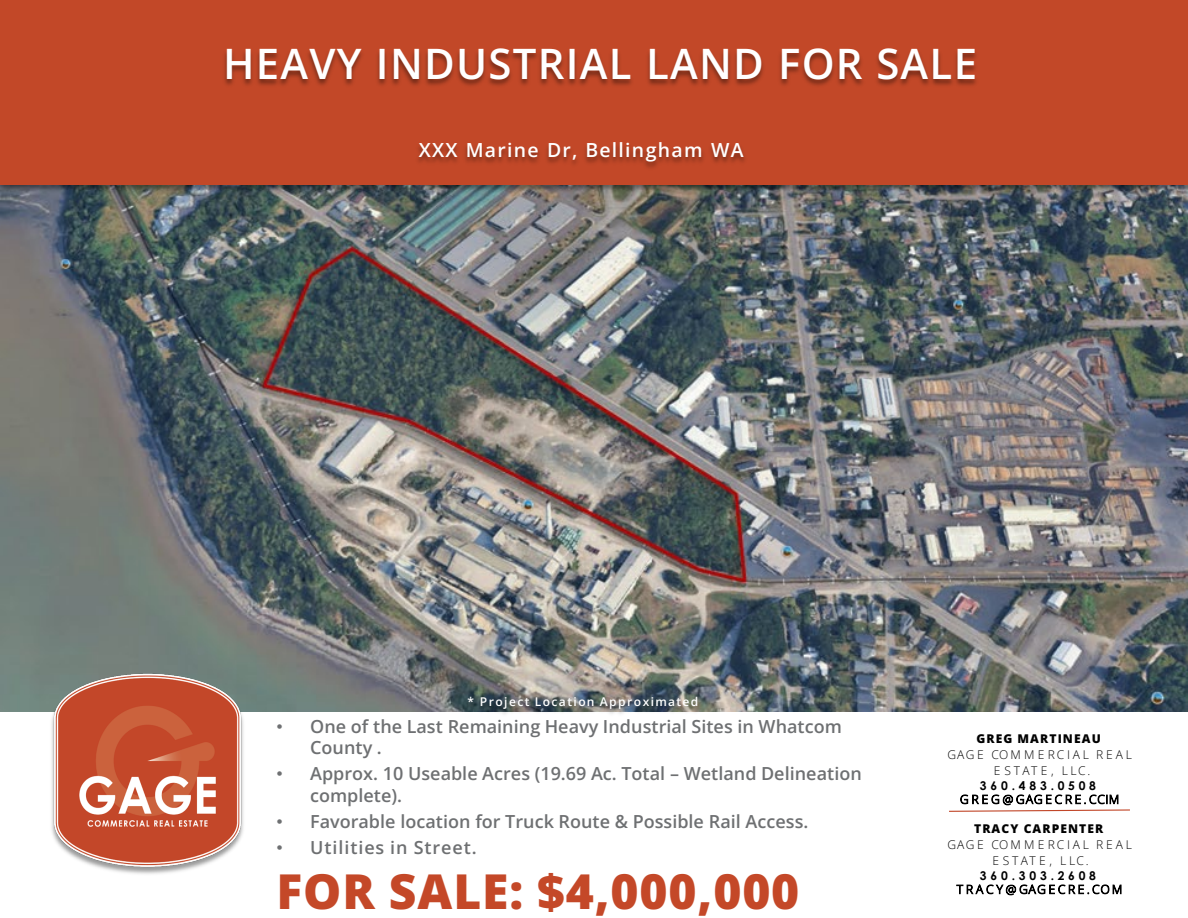
<style>
.page{position:relative;width:1188px;height:918px;background:#fff}
.page>*{position:absolute;margin:0;border:0;box-sizing:border-box;transform-origin:0 0}
.t1{font:800 48px "Open Sans";letter-spacing:.015em;color:#c44828}
.t2{font:600 42px "Open Sans";letter-spacing:.03em;color:#fff}
.t3{font:600 19.5px "Open Sans";letter-spacing:.065em;color:#fff}
.t4{font:600 18px/21.6px "Open Sans";color:#6e7072}
.t5{font:600 18px "Open Sans";letter-spacing:.05em;color:#6e7072}
.t6{font:300 12px/14.4px "Open Sans";letter-spacing:.22em;color:#000;text-align:center}
.t7{font:600 12px "Open Sans";letter-spacing:.115em;color:#fff}
.t8{font:800 12px "Open Sans";letter-spacing:.095em;color:#000}
.s1{font-family:"Arial";font-weight:400}
.s2{font-family:"Century Gothic";font-weight:700}
</style>
<div class="page">
<img style="left:0;top:194px;width:1188px;height:517px">
<img style="left:33px;top:664px;width:228px;height:48px">
<img style="left:39px;top:666px;width:216px;height:208px">
<img style="left:0;top:185px;width:1188px;height:9px">
<div style="left:0;top:0;width:1188px;height:185px;background:#c24828"></div>
<img style="left:224px;top:51px;width:752px;height:35px">
<img style="left:418px;top:145px;width:327px;height:23px">
<img style="left:454px;top:689px;width:259px;height:25px">
<svg style="left:949px;top:809px;width:181px;height:3px"></svg>
<h1 class="t2" style="left:223px;top:35px;width:755px">HEAVY INDUSTRIAL LAND FOR SALE</h1>
<p class="t3" style="left:419px;top:136px;width:326px">XXX Marine Dr, Bellingham WA</p>
<p class="t7" style="left:467px;top:693px;width:232px">* Project Location Approximated</p>
<p class="t4" style="left:310px;top:715px;width:533px;text-indent:-34px"><span class="s1">•</span> One of the Last Remaining Heavy Industrial Sites in Whatcom<br>County .</p>
<p class="t4" style="left:310px;top:763px;width:553px;text-indent:-34px"><span class="s1">•</span> Approx. 10 Useable Acres (19.69 Ac. Total – Wetland Delineation complete).</p>
<p class="t4" style="left:276px;top:810px;width:534px"><span class="s1">•</span> Favorable location for Truck Route &amp; Possible Rail Access.</p>
<p class="t5" style="left:276px;top:835px;width:202px"><span class="s1">•</span> Utilities in Street.</p>
<p class="t1" style="left:276px;top:855px;width:525px">FOR SALE: $4,000,000</p>
<p class="t8" style="left:976px;top:730px;width:126px">GREG MARTINEAU</p>
<p class="t6" style="left:948px;top:747px;width:186px">GAGE COMMERCIAL REAL</p>
<p class="t6" style="left:960px;top:763px;width:161px">ESTATE, LLC.<br><span class="s2">360.483.0508<br></span>GREG@GAGECRE.CCIM</p>
<p class="t8" style="left:974px;top:820px;width:131px">TRACY CARPENTER</p>
<p class="t6" style="left:948px;top:837px;width:186px">GAGE COMMERCIAL REAL</p>
<p class="t6" style="left:957px;top:853px;width:167px">ESTATE, LLC.<br><span class="s2">360.303.2608<br></span>TRACY@GAGECRE.COM</p>
</div>
